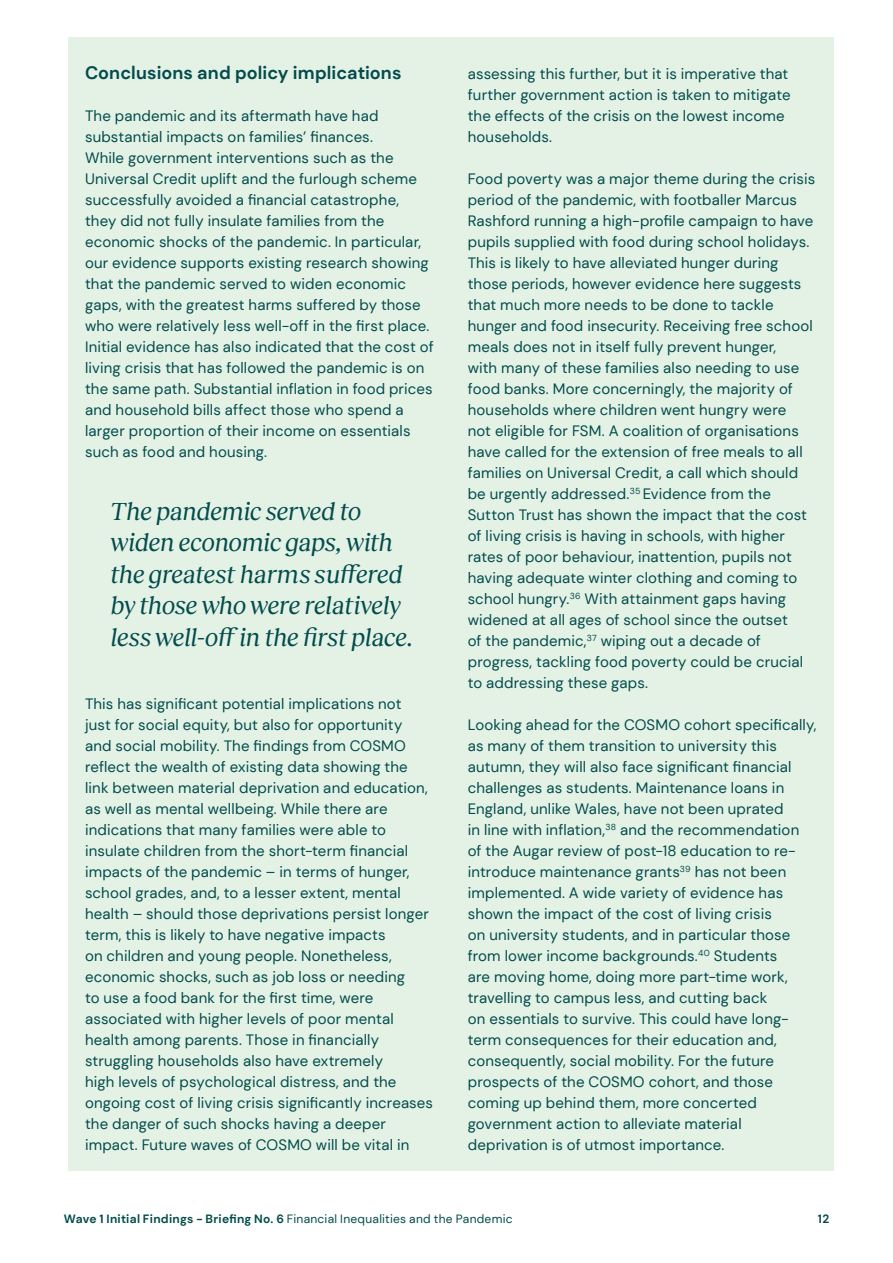
<style>
.page{position:relative;width:893px;height:1263px;background:#fff}
.page>*{position:absolute;margin:0;border:0;box-sizing:border-box;transform-origin:0 0}
.Quotes{font:italic 25.5px/31.5px "Reckless";letter-spacing:-.015em;color:#034b4c}
.H4_-_Section_title{font:700 18px "DM Sans";letter-spacing:.005em;color:#034b4c}
.H4_-_Section_title-2{font:15px/21px "DM Sans";letter-spacing:.01em;color:#034b4c}
.t1{font:12px "DM Sans";letter-spacing:.02em;color:#034b4c}
.t2{font:700 12px "DM Sans";color:#034b4c}
.s1{font-weight:700}
</style>
<div class="page">
<div style="left:68px;top:37px;width:765px;height:1134px;background:#e3f2e5"></div>
<p class="H4_-_Section_title" style="left:85px;top:61px;width:318px">Conclusions and policy implications</p>
<p class="H4_-_Section_title-2" style="left:85px;top:105px;width:350px">The pandemic and its aftermath have had substantial impacts on families’ finances.<br>While government interventions such as the Universal Credit uplift and the furlough scheme successfully avoided a financial catastrophe, they did not fully insulate families from the economic shocks of the pandemic. In particular, our evidence supports existing research showing that the pandemic served to widen economic gaps, with the greatest harms suffered by those who were relatively less well-off in the first place.<br>Initial evidence has also indicated that the cost of living crisis that has followed the pandemic is on the same path. Substantial inflation in food prices and household bills affect those who spend a larger proportion of their income on essentials such as food and housing.</p>
<p class="Quotes" style="left:111px;top:493px;width:304px">The pandemic served to widen economic gaps, with the greatest harms suffered by those who were relatively less well-off in the first place.</p>
<p class="H4_-_Section_title-2" style="left:85px;top:693px;width:349px">This has significant potential implications not<br>just for social equity, but also for opportunity<br>and social mobility. The findings from COSMO reflect the wealth of existing data showing the link between material deprivation and education, as well as mental wellbeing. While there are indications that many families were able to insulate children from the short-term financial impacts of the pandemic – in terms of hunger, school grades, and, to a lesser extent, mental health – should those deprivations persist longer term, this is likely to have negative impacts<br>on children and young people. Nonetheless, economic shocks, such as job loss or needing<br>to use a food bank for the first time, were associated with higher levels of poor mental health among parents. Those in financially struggling households also have extremely<br>high levels of psychological distress, and the ongoing cost of living crisis significantly increases the danger of such shocks having a deeper impact. Future waves of COSMO will be vital in</p>
<p class="H4_-_Section_title-2" style="left:468px;top:63px;width:324px">assessing this further, but it is imperative that further government action is taken to mitigate the effects of the crisis on the lowest income households.</p>
<p class="H4_-_Section_title-2" style="left:468px;top:168px;width:349px">Food poverty was a major theme during the crisis period of the pandemic, with footballer Marcus Rashford running a high-profile campaign to have pupils supplied with food during school holidays.<br>This is likely to have alleviated hunger during those periods, however evidence here suggests that much more needs to be done to tackle hunger and food insecurity. Receiving free school meals does not in itself fully prevent hunger,<br>with many of these families also needing to use food banks. More concerningly, the majority of households where children went hungry were<br>not eligible for FSM. A coalition of organisations have called for the extension of free meals to all families on Universal Credit, a call which should be urgently addressed.<sup>35</sup> Evidence from the Sutton Trust has shown the impact that the cost of living crisis is having in schools, with higher rates of poor behaviour, inattention, pupils not having adequate winter clothing and coming to school hungry.<sup>36</sup> With attainment gaps having widened at all ages of school since the outset<br>of the pandemic,<sup>37</sup> wiping out a decade of progress, tackling food poverty could be crucial to addressing these gaps.</p>
<p class="H4_-_Section_title-2" style="left:468px;top:714px;width:350px">Looking ahead for the COSMO cohort specifically, as many of them transition to university this autumn, they will also face significant financial challenges as students. Maintenance loans in England, unlike Wales, have not been uprated<br>in line with inflation,<sup>38</sup> and the recommendation of the Augar review of post-18 education to re&shy;introduce maintenance grants<sup>39</sup> has not been implemented. A wide variety of evidence has shown the impact of the cost of living crisis<br>on university students, and in particular those from lower income backgrounds.<sup>40</sup> Students<br>are moving home, doing more part-time work, travelling to campus less, and cutting back<br>on essentials to survive. This could have long&shy;term consequences for their education and, consequently, social mobility. For the future prospects of the COSMO cohort, and those coming up behind them, more concerted government action to alleviate material deprivation is of utmost importance.</p>
<p class="t1" style="left:64px;top:1211px;width:450px"><span class="s1">Wave 1 Initial Findings - Briefing No. 6</span> Financial Inequalities and the Pandemic</p>
<p class="t2" style="left:818px;top:1212px;width:13px">12</p>
</div>
